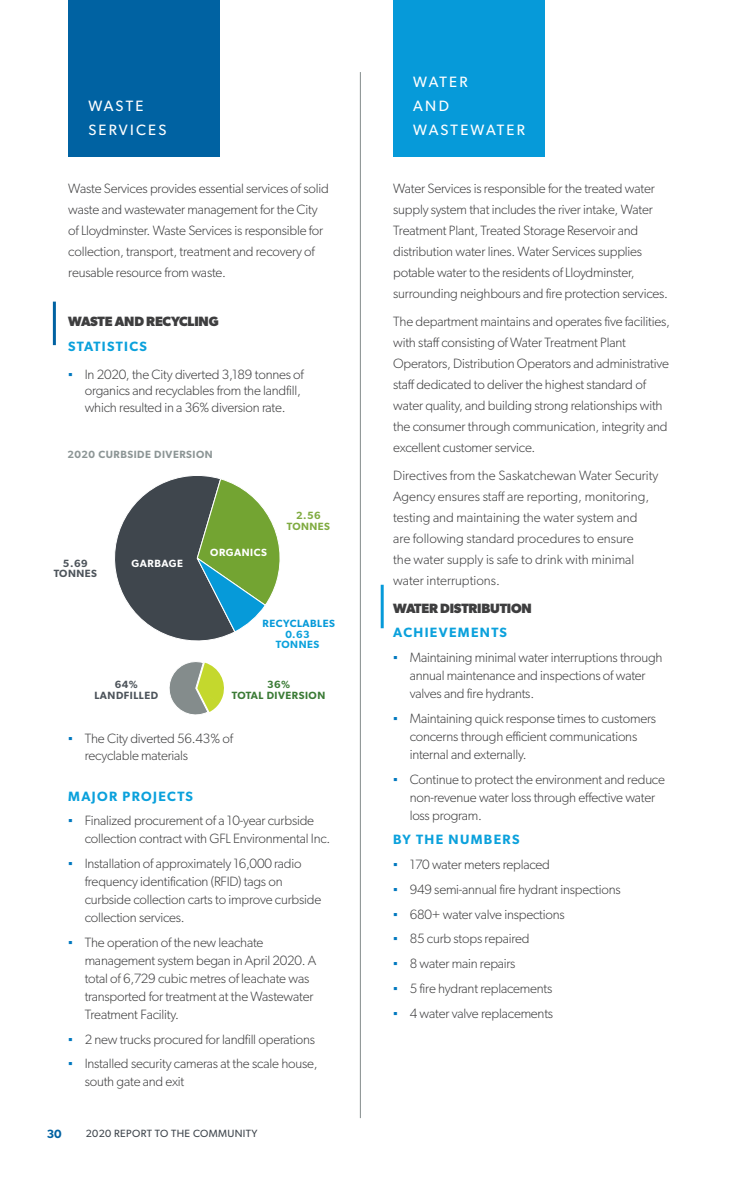
<style>
.page{position:relative;width:756px;height:1188px;background:#fff}
.page>*{position:absolute;margin:0;border:0;box-sizing:border-box;transform-origin:0 0}
.t1{font:15px/24px "Gibson";letter-spacing:.15em;color:#fff}
.t2{font:300 13.5px/21px "Gibson";letter-spacing:-.015em;color:#3e3e3f}
.t3{font:600 13.5px "Gibson";letter-spacing:.1em;color:#0ba1dc}
.t4{font:700 13.5px "Gibson";letter-spacing:-.015em;color:#3e3e3f}
.t5{font:600 12px "Gibson";color:#0062a2}
.t6{font:10.5px "Gibson";letter-spacing:.035em;color:#3f464d}
.t7{font:600 10.5px/10.5px "Gibson";letter-spacing:.05em;color:#4d545b;text-align:center}
.t8{font:600 10.5px "Gibson";letter-spacing:.05em;color:#8d9696}
.t9{font:600 10.5px/10.5px "Gibson";letter-spacing:.05em;color:#3b7b36;text-align:center}
.t10{font:600 10.5px "Gibson";letter-spacing:.05em;color:#fff}
.t11{font:600 10.5px "Gibson";letter-spacing:.05em;color:#069ad9}
.t12{font:600 10.5px "Gibson";letter-spacing:.05em;color:#80ab41}
.t13{font:600 10.5px/10.5px "Gibson";letter-spacing:.05em;color:#0ba1dc;text-align:center}
.s1{font-family:"Arial";font-weight:400;color:#0078bf}
</style>
<div class="page">
<div style="left:393px;top:0;width:151px;height:157px;background:#069ad9"></div>
<div style="left:68px;top:0;width:151px;height:157px;background:#0062a2"></div>
<hr style="left:53px;top:302px;width:3px;height:43px;background:#0062a2">
<hr style="left:360px;top:72px;width:1px;height:1046px;background:#848c8c">
<hr style="left:381px;top:585px;width:3px;height:43px;background:#069ad9">
<svg style="left:169px;top:662px;width:55px;height:53px"></svg>
<svg style="left:114px;top:475px;width:166px;height:166px"></svg>
<p class="t1" style="left:88px;top:94px;width:80px">WASTE<br>SERVICES</p>
<p class="t2" style="left:68px;top:178px;width:262px">Waste Services provides essential services of solid waste and wastewater management for the City of Lloydminster. Waste Services is responsible for collection, transport, treatment and recovery of reusable resource from waste.</p>
<p class="t4" style="left:68px;top:313px;width:152px">WASTE AND RECYCLING</p>
<p class="t3" style="left:68px;top:338px;width:80px">STATISTICS</p>
<p class="t2" style="left:85px;top:366px;width:221px;line-height:16.5px;text-indent:-16px"><span class="s1">▪</span> In 2020, the City diverted 3,189 tonnes of organics and recyclables from the landfill, which resulted in a 36% diversion rate.</p>
<p class="t8" style="left:67px;top:448px;width:147px">2020 CURBSIDE DIVERSION</p>
<p class="t7" style="left:63px;top:558px;width:26px">5.69</p>
<p class="t7" style="left:54px;top:568px;width:45px">TONNES</p>
<p class="t10" style="left:132px;top:557px;width:53px">GARBAGE</p>
<p class="t10" style="left:210px;top:546px;width:58px">ORGANICS</p>
<p class="t12" style="left:296px;top:509px;width:26px">2.56</p>
<p class="t12" style="left:287px;top:520px;width:45px">TONNES</p>
<p class="t11" style="left:263px;top:617px;width:74px">RECYCLABLES</p>
<p class="t13" style="left:276px;top:629px;width:45px">0.63<br>TONNES</p>
<p class="t7" style="left:94px;top:679px;width:65px">64%<br>LANDFILLED</p>
<p class="t9" style="left:232px;top:679px;width:95px">36%<br>TOTAL DIVERSION</p>
<p class="t2" style="left:85px;top:730px;width:150px;line-height:16.5px;text-indent:-16px"><span class="s1">▪</span> The City diverted 56.43% of recyclable materials</p>
<p class="t3" style="left:68px;top:788px;width:126px">MAJOR PROJECTS</p>
<p class="t2" style="left:85px;top:812px;width:247px;line-height:18px;text-indent:-16px"><span class="s1">▪</span> Finalized procurement of a 10-year curbside collection contract with GFL Environmental Inc.</p>
<p class="t2" style="left:85px;top:854px;width:238px;line-height:18px;text-indent:-16px"><span class="s1">▪</span> Installation of approximately 16,000 radio frequency identification (RFID) tags on curbside collection carts to improve curbside collection services.</p>
<p class="t2" style="left:85px;top:933px;width:233px;line-height:18px;text-indent:-16px"><span class="s1">▪</span> The operation of the new leachate management system began in April 2020. A total of 6,729 cubic metres of leachate was transported for treatment at the Wastewater Treatment Facility.</p>
<p class="t2" style="left:68px;top:1028px;width:248px"><span class="s1">▪</span> 2 new trucks procured for landfill operations</p>
<p class="t2" style="left:85px;top:1055px;width:234px;line-height:18px;text-indent:-16px"><span class="s1">▪</span> Installed security cameras at the scale house, south gate and exit</p>
<p class="t5" style="left:47px;top:1127px;width:16px">30</p>
<p class="t6" style="left:86px;top:1127px;width:173px">2020 REPORT TO THE COMMUNITY</p>
<p class="t1" style="left:413px;top:70px;width:113px">WATER<br>AND<br>WASTEWATER</p>
<p class="t2" style="left:393px;top:178px;width:276px">Water Services is responsible for the treated water supply system that includes the river intake, Water Treatment Plant, Treated Storage Reservoir and distribution water lines. Water Services supplies potable water to the residents of Lloydminster, surrounding neighbours and fire protection services.</p>
<p class="t2" style="left:393px;top:311px;width:278px">The department maintains and operates five facilities, with staff consisting of Water Treatment Plant Operators, Distribution Operators and administrative staff dedicated to deliver the highest standard of water quality, and building strong relationships with the consumer through communication, integrity and excellent customer service.</p>
<p class="t2" style="left:393px;top:465px;width:267px">Directives from the Saskatchewan Water Security Agency ensures staff are reporting, monitoring, testing and maintaining the water system and<br>are following standard procedures to ensure<br>the water supply is safe to drink with minimal water interruptions.</p>
<p class="t4" style="left:393px;top:600px;width:140px">WATER DISTRIBUTION</p>
<p class="t3" style="left:393px;top:625px;width:115px">ACHIEVEMENTS</p>
<p class="t2" style="left:410px;top:648px;width:254px;line-height:18px;text-indent:-16px"><span class="s1">▪</span> Maintaining minimal water interruptions through annual maintenance and inspections of water valves and fire hydrants.</p>
<p class="t2" style="left:410px;top:709px;width:248px;line-height:18px;text-indent:-16px"><span class="s1">▪</span> Maintaining quick response times to customers concerns through efficient communications internal and externally.</p>
<p class="t2" style="left:410px;top:770px;width:257px;line-height:18px;text-indent:-16px"><span class="s1">▪</span> Continue to protect the environment and reduce non-revenue water loss through effective water loss program.</p>
<p class="t3" style="left:393px;top:832px;width:128px">BY THE NUMBERS</p>
<p class="t2" style="left:393px;top:854px;width:158px"><span class="s1">▪</span> 170 water meters replaced</p>
<p class="t2" style="left:393px;top:879px;width:229px"><span class="s1">▪</span> 949 semi-annual fire hydrant inspections</p>
<p class="t2" style="left:393px;top:903px;width:173px"><span class="s1">▪</span> 680+ water valve inspections</p>
<p class="t2" style="left:393px;top:928px;width:138px"><span class="s1">▪</span> 85 curb stops repaired</p>
<p class="t2" style="left:393px;top:953px;width:124px"><span class="s1">▪</span> 8 water main repairs</p>
<p class="t2" style="left:393px;top:978px;width:161px"><span class="s1">▪</span> 5 fire hydrant replacements</p>
<p class="t2" style="left:393px;top:1002px;width:161px"><span class="s1">▪</span> 4 water valve replacements</p>
</div>
